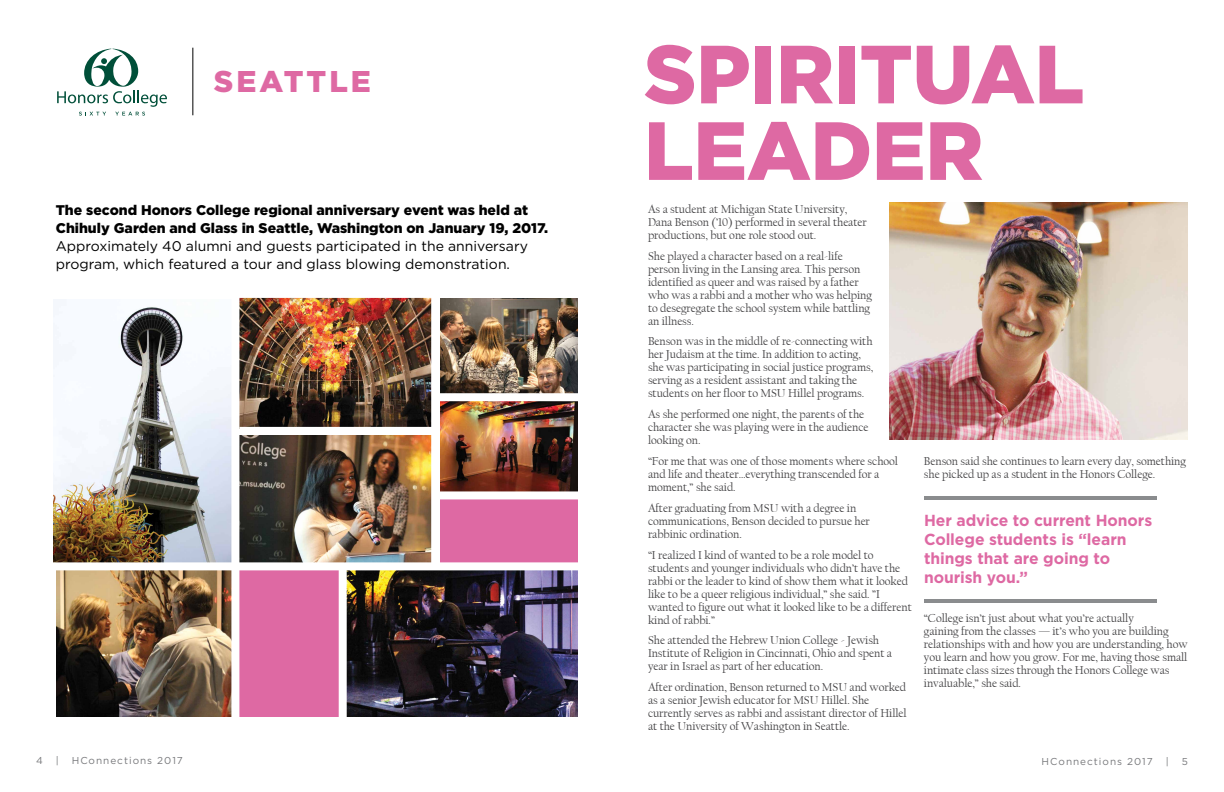
<style>
.page{position:relative;width:1224px;height:792px;background:#fff}
.page>*{position:absolute;margin:0;border:0;box-sizing:border-box;transform-origin:0 0}
.t1{font:900 82.3px/76.5px "Gotham";letter-spacing:-.005em;color:#de69a3}
.t2{font:900 30px "Gotham";letter-spacing:.1em;color:#de69a3}
.t3{font:700 16px/19px "Gotham";letter-spacing:-.005em;color:#de69a3}
.t4{font:900 14px/18px "Gotham";color:#000}
.t5{font:14px/18px "Gotham";color:#000}
.t6{font:12px/13px "Californian FB";letter-spacing:-.005em;color:#414042}
.t7{font:10px "Gotham";letter-spacing:.1em;color:#77787b}
</style>
<div class="page">
<img style="left:239px;top:298px;width:192px;height:129px">
<img style="left:54px;top:300px;width:177px;height:262px">
<img style="left:347px;top:570px;width:231px;height:147px">
<img style="left:890px;top:203px;width:298px;height:237px">
<hr style="left:924px;top:599px;width:233px;height:4px;background:#8a8c8e">
<hr style="left:924px;top:497px;width:233px;height:3px;background:#8a8c8e">
<img style="left:239px;top:436px;width:192px;height:126px">
<div style="left:235px;top:570px;width:108px;height:147px;background:#de69a3"></div>
<img style="left:56px;top:570px;width:175px;height:147px">
<img style="left:441px;top:298px;width:137px;height:95px">
<img style="left:441px;top:401px;width:137px;height:90px">
<div style="left:441px;top:499px;width:137px;height:64px;background:#de69a3"></div>
<svg style="left:57px;top:49px;width:110px;height:67px"></svg>
<div style="left:231px;top:290px;width:8px;height:439px;background:#fff"></div>
<div style="left:50px;top:562px;width:545px;height:8px;background:#fff"></div>
<div style="left:339px;top:566px;width:8px;height:163px;background:#fff"></div>
<hr style="left:193px;top:48px;width:1px;height:67px;background:#000">
<h2 class="t2" style="left:214px;top:60px;width:158px">SEATTLE</h2>
<p class="t4" style="left:56px;top:201px;width:494px">The second Honors College regional anniversary event was held at<br>Chihuly Garden and Glass in Seattle, Washington on January 19, 2017.</p>
<p class="t5" style="left:56px;top:237px;width:474px">Approximately 40 alumni and guests participated in the anniversary program, which featured a tour and glass blowing demonstration.</p>
<h1 class="t1" style="left:644px;top:35px;width:442px">SPIRITUAL<br>LEADER</h1>
<p class="t6" style="left:648px;top:203px;width:220px">As a student at Michigan State University,<br>Dana Benson (’10) performed in several theater productions, but one role stood out.</p>
<p class="t6" style="left:648px;top:250px;width:226px">She played a character based on a real-life person living in the Lansing area. This person identified as queer and was raised by a father who was a rabbi and a mother who was helping to desegregate the school system while battling an illness.</p>
<p class="t6" style="left:648px;top:335px;width:227px">Benson was in the middle of re-connecting with her Judaism at the time. In addition to acting, she was participating in social justice programs, serving as a resident assistant and taking the students on her floor to MSU Hillel programs.</p>
<p class="t6" style="left:648px;top:408px;width:222px">As she performed one night, the parents of the character she was playing were in the audience looking on.</p>
<p class="t6" style="left:648px;top:455px;width:252px">“For me that was one of those moments where school and life and theater…everything transcended for a moment,” she said.</p>
<p class="t6" style="left:648px;top:502px;width:223px">After graduating from MSU with a degree in communications, Benson decided to pursue her rabbinic ordination.</p>
<p class="t6" style="left:648px;top:548px;width:265px">“I realized I kind of wanted to be a role model to students and younger individuals who didn’t have the rabbi or the leader to kind of show them what it looked like to be a queer religious individual,” she said. ”I wanted to figure out what it looked like to be a different kind of rabbi.”</p>
<p class="t6" style="left:648px;top:634px;width:246px">She attended the Hebrew Union College - Jewish<br>Institute of Religion in Cincinnati, Ohio and spent a year in Israel as part of her education.</p>
<p class="t6" style="left:648px;top:680px;width:260px">After ordination, Benson returned to MSU and worked as a senior Jewish educator for MSU Hillel. She currently serves as rabbi and assistant director of Hillel at the University of Washington in Seattle.</p>
<p class="t6" style="left:924px;top:455px;width:264px">Benson said she continues to learn every day, something she picked up as a student in the Honors College.</p>
<h3 class="t3" style="left:924px;top:511px;width:230px">Her advice to current Honors<br>College students is “learn things that are going to nourish you.”</h3>
<p class="t6" style="left:924px;top:612px;width:265px">“College isn’t just about what you’re actually<br>gaining from the classes — it’s who you are building relationships with and how you are understanding, how you learn and how you grow. For me, having those small intimate class sizes through the Honors College was invaluable,” she said.</p>
<p class="t7" style="left:36px;top:754px;width:8px">4</p>
<p class="t7" style="left:56px;top:754px;width:5px">|</p>
<p class="t7" style="left:72px;top:754px;width:113px">HConnections 2017</p>
<p class="t7" style="left:1042px;top:755px;width:113px">HConnections 2017</p>
<p class="t7" style="left:1166px;top:755px;width:5px">|</p>
<p class="t7" style="left:1182px;top:755px;width:8px">5</p>
</div>
